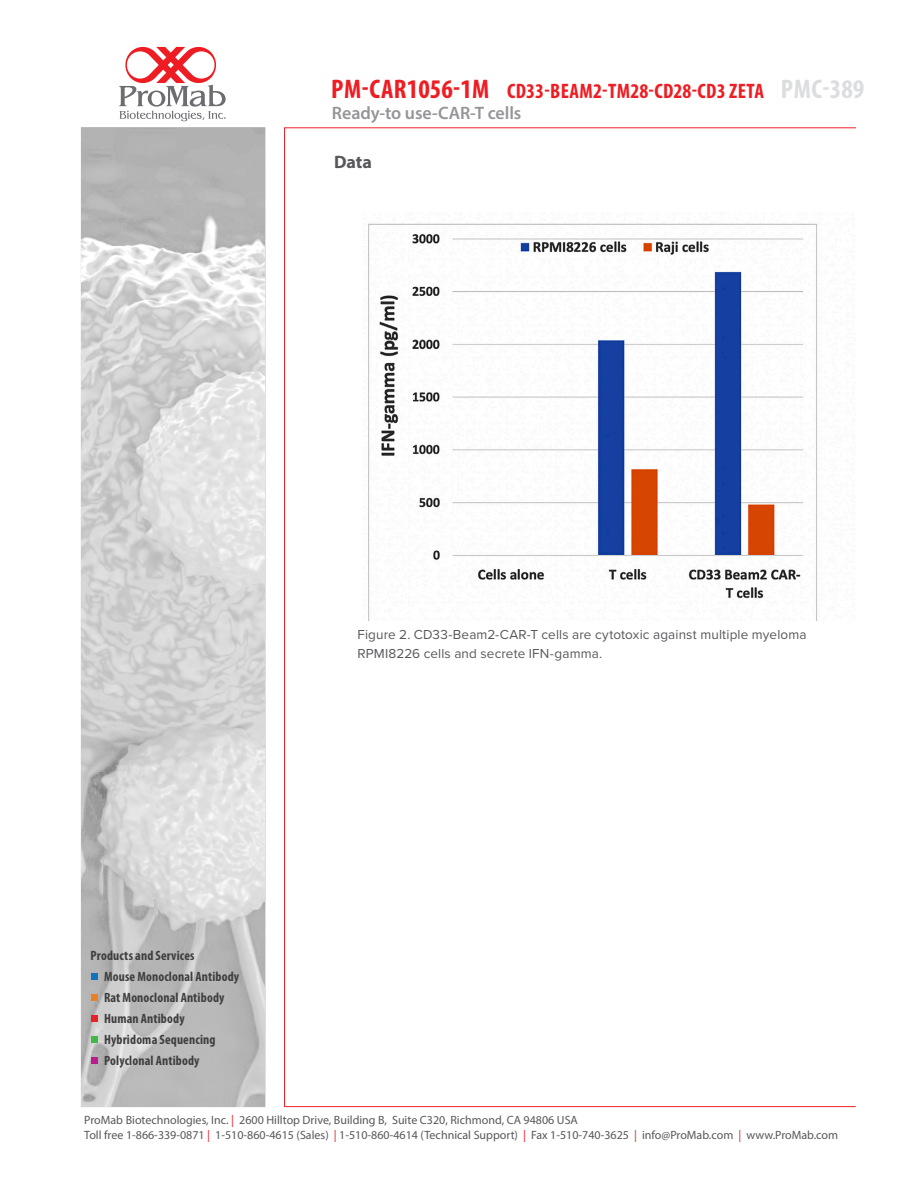
<style>
.page{position:relative;width:918px;height:1188px;background:#fff}
.page>*{position:absolute;margin:0;border:0;box-sizing:border-box;transform-origin:0 0}
.Subhead{font:700 condensed 21px "Myriad Pro";letter-spacing:.015em;color:#ee1d23}
.Bullets_and_Numerals{font:600 18px "Myriad Pro";letter-spacing:-.005em;color:#939598}
.Bullets_and_Numerals-2{font:700 18px "Myriad Pro";color:#57585a}
.Sidebar_Text{font:700 condensed 13.5px "Myriad Pro";letter-spacing:.01em;color:#3e3e3f}
.Bullets_and_Numerals-3{font:13.5px "Proxima Nova";letter-spacing:.01em;color:#57585a}
.t1{font:12px/14.4px "Myriad Pro";color:#57585a}
.s1{font-size:27px}
.s2{font-size:27px;color:#dcdddf}
.s3{color:#ec2127}
</style>
<div class="page">
<hr style="left:284px;top:127px;width:572px;height:1px;background:#ec2127">
<hr style="left:284px;top:128px;width:1px;height:979px;background:#ec2127">
<hr style="left:285px;top:1106px;width:571px;height:1px;background:#ec2127">
<img style="left:81px;top:128px;width:184px;height:979px">
<svg style="left:119px;top:46px;width:107px;height:75px"></svg>
<div style="left:91px;top:973px;width:7px;height:7px;background:#1074bc"></div>
<div style="left:91px;top:994px;width:7px;height:7px;background:#e98024"></div>
<div style="left:91px;top:1015px;width:7px;height:7px;background:#ec2127"></div>
<div style="left:91px;top:1036px;width:7px;height:7px;background:#42b649"></div>
<div style="left:91px;top:1057px;width:7px;height:7px;background:#bc1b8d"></div>
<img style="left:368px;top:223px;width:449px;height:398px">
<p class="Subhead" style="left:331px;top:78px;width:535px"><span class="s1">PM-CAR1056-1M</span> CD33-BEAM2-TM28-CD28-CD3 ZETA <span class="s2">PMC-389</span></p>
<p class="Bullets_and_Numerals" style="left:332px;top:102px;width:191px">Ready-to use-CAR-T cells</p>
<p class="Bullets_and_Numerals-2" style="left:334px;top:150px;width:39px">Data</p>
<p class="Sidebar_Text" style="left:91px;top:947px;width:106px">Products and Services</p>
<p class="Sidebar_Text" style="left:104px;top:968px;width:137px">Mouse Monoclonal Antibody</p>
<p class="Sidebar_Text" style="left:104px;top:989px;width:122px">Rat Monoclonal Antibody</p>
<p class="Sidebar_Text" style="left:104px;top:1010px;width:82px">Human Antibody</p>
<p class="Sidebar_Text" style="left:104px;top:1031px;width:113px">Hybridoma Sequencing</p>
<p class="Sidebar_Text" style="left:104px;top:1052px;width:97px">Polyclonal Antibody</p>
<p class="Bullets_and_Numerals-3" style="left:357px;top:625px;width:451px">Figure 2. CD33-Beam2-CAR-T cells are cytotoxic against multiple myeloma</p>
<p class="Bullets_and_Numerals-3" style="left:357px;top:643px;width:246px">RPMI8226 cells and secrete IFN-gamma.</p>
<p class="t1" style="left:84px;top:1113px;width:755px">ProMab Biotechnologies, Inc. <span class="s3">|</span> 2600 Hilltop Drive, Building B, Suite C320, Richmond, CA 94806 USA<br>Toll free 1-866-339-0871 <span class="s3">|</span> 1-510-860-4615 (Sales) <span class="s3">|</span> 1-510-860-4614 (Technical Support) <span class="s3">|</span> Fax 1-510-740-3625 <span class="s3">|</span> info@ProMab.com <span class="s3">|</span> www.ProMab.com</p>
</div>
